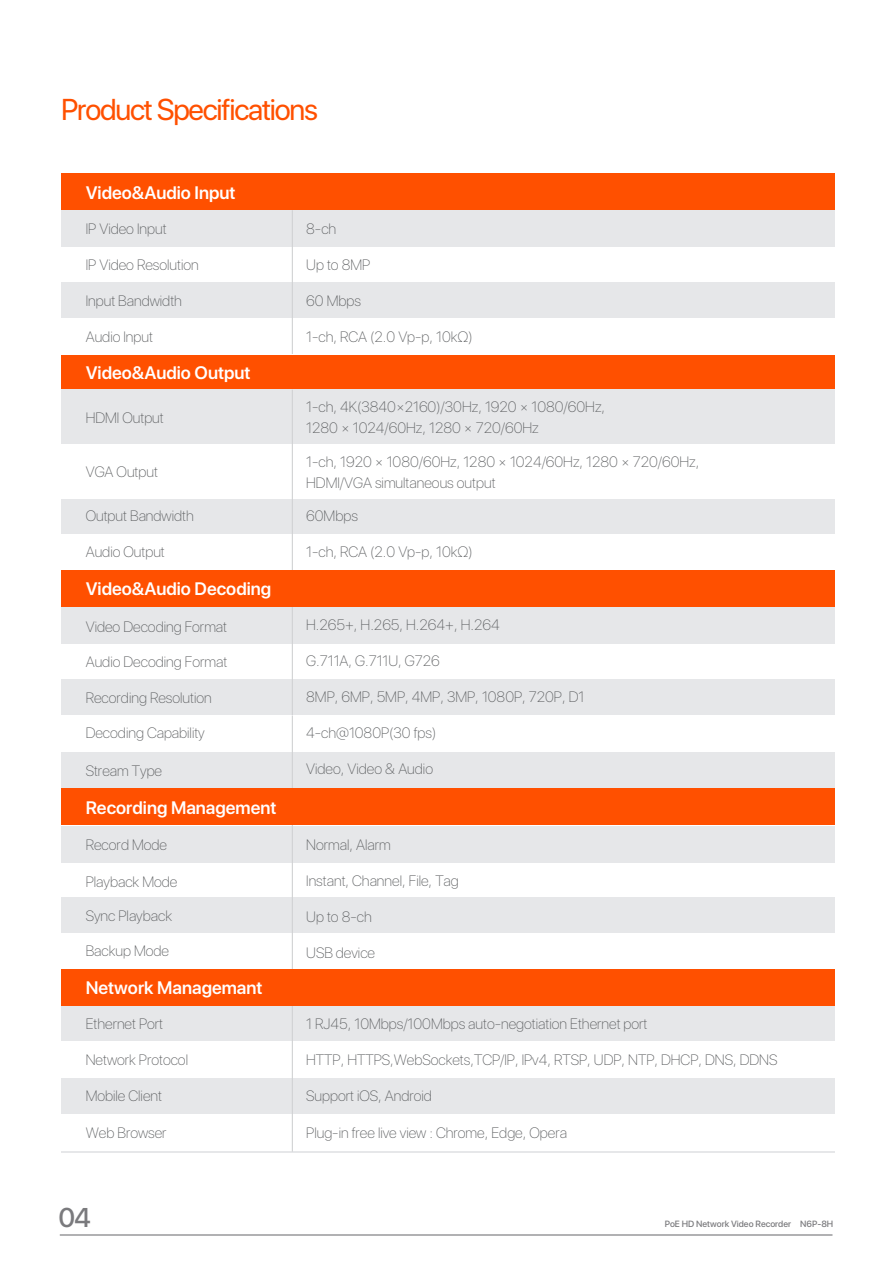
<style>
.page{position:relative;width:893px;height:1263px;background:#fff}
.page>*{position:absolute;margin:0;border:0;box-sizing:border-box;transform-origin:0 0}
.t1{font:30px "SF Pro Display";letter-spacing:-.04em;color:#ff5000}
.t2{font:500 27px "SF Pro Display";color:#7a7a7d}
.t3{font:600 18px "SF Pro Display";color:#fff}
.t4{font:100 15px/21px "SF Pro Display";color:#595b5d}
.t5{font:500 9px "SF Pro Display";color:#7a7a7d}
</style>
<div class="page">
<hr style="left:60px;top:1235px;width:772px;height:1px;background:#656568">
<div style="left:61px;top:174px;width:774px;height:36px;background:#ff5000"></div>
<div style="left:61px;top:354px;width:774px;height:36px;background:#ff5000"></div>
<div style="left:61px;top:282px;width:774px;height:37px;background:#e6e7e9"></div>
<div style="left:61px;top:607px;width:774px;height:37px;background:#e6e7e9"></div>
<div style="left:61px;top:390px;width:774px;height:54px;background:#e6e7e9"></div>
<div style="left:61px;top:498px;width:774px;height:36px;background:#e6e7e9"></div>
<div style="left:61px;top:680px;width:774px;height:36px;background:#e6e7e9"></div>
<div style="left:61px;top:752px;width:774px;height:37px;background:#e6e7e9"></div>
<div style="left:61px;top:318px;width:774px;height:36px;background:#fff"></div>
<div style="left:61px;top:210px;width:774px;height:36px;background:#e6e7e9"></div>
<div style="left:61px;top:826px;width:774px;height:36px;background:#e6e7e9"></div>
<div style="left:61px;top:897px;width:774px;height:36px;background:#e6e7e9"></div>
<div style="left:61px;top:1006px;width:774px;height:36px;background:#e6e7e9"></div>
<div style="left:61px;top:1078px;width:774px;height:37px;background:#e6e7e9"></div>
<hr style="left:61px;top:1151px;width:774px;height:2px;background:#e6e7e9">
<hr style="left:292px;top:210px;width:1px;height:144px;background:#d1d2d4">
<hr style="left:292px;top:390px;width:1px;height:325px;background:#d1d2d4">
<hr style="left:292px;top:716px;width:1px;height:435px;background:#d1d2d4">
<div style="left:61px;top:570px;width:774px;height:37px;background:#ff5000"></div>
<div style="left:61px;top:789px;width:774px;height:36px;background:#ff5000"></div>
<div style="left:61px;top:969px;width:774px;height:36px;background:#ff5000"></div>
<h1 class="t1" style="left:61px;top:86px;width:258px">Product Specifications</h1>
<p class="t3" style="left:86px;top:179px;width:151px">Video&amp;Audio Input</p>
<p class="t4" style="left:86px;top:219px;width:82px">IP Video Input</p>
<p class="t4" style="left:306px;top:219px;width:32px">8-ch</p>
<p class="t4" style="left:306px;top:255px;width:66px">Up to 8MP</p>
<p class="t4" style="left:306px;top:291px;width:56px">60 Mbps</p>
<p class="t4" style="left:306px;top:327px;width:168px">1-ch, RCA (2.0 Vp-p, 10kΩ)</p>
<p class="t4" style="left:86px;top:255px;width:115px">IP Video Resolution</p>
<p class="t4" style="left:86px;top:291px;width:98px">Input Bandwidth</p>
<p class="t4" style="left:86px;top:327px;width:69px">Audio Input</p>
<p class="t3" style="left:86px;top:360px;width:166px">Video&amp;Audio Output</p>
<p class="t4" style="left:86px;top:407px;width:80px">HDMI Output</p>
<p class="t4" style="left:306px;top:397px;width:300px">1-ch, 4K(3840×2160)/30Hz, 1920 × 1080/60Hz,<br>1280 × 1024/60Hz, 1280 × 720/60Hz</p>
<p class="t4" style="left:86px;top:461px;width:74px">VGA Output</p>
<p class="t4" style="left:306px;top:451px;width:395px">1-ch, 1920 × 1080/60Hz, 1280 × 1024/60Hz, 1280 × 720/60Hz,<br>HDMI/VGA simultaneous output</p>
<p class="t4" style="left:86px;top:505px;width:110px">Output Bandwidth</p>
<p class="t4" style="left:86px;top:542px;width:81px">Audio Output</p>
<p class="t4" style="left:306px;top:505px;width:53px">60Mbps</p>
<p class="t4" style="left:306px;top:542px;width:168px">1-ch, RCA (2.0 Vp-p, 10kΩ)</p>
<p class="t3" style="left:86px;top:576px;width:187px">Video&amp;Audio Decoding</p>
<p class="t4" style="left:86px;top:616px;width:143px">Video Decoding Format</p>
<p class="t4" style="left:86px;top:651px;width:143px">Audio Decoding Format</p>
<p class="t4" style="left:86px;top:687px;width:128px">Recording Resolution</p>
<p class="t4" style="left:86px;top:723px;width:121px">Decoding Capability</p>
<p class="t4" style="left:86px;top:761px;width:78px">Stream Type</p>
<p class="t3" style="left:86px;top:794px;width:192px">Recording Management</p>
<p class="t4" style="left:86px;top:835px;width:83px">Record Mode</p>
<p class="t4" style="left:86px;top:872px;width:93px">Playback Mode</p>
<p class="t4" style="left:86px;top:905px;width:88px">Sync Playback</p>
<p class="t4" style="left:86px;top:940px;width:85px">Backup Mode</p>
<p class="t3" style="left:86px;top:975px;width:178px">Network Managemant</p>
<p class="t4" style="left:306px;top:615px;width:195px">H.265+, H.265, H.264+, H.264</p>
<p class="t4" style="left:306px;top:651px;width:135px">G.711A, G.711U, G726</p>
<p class="t4" style="left:306px;top:687px;width:280px">8MP, 6MP, 5MP, 4MP, 3MP, 1080P, 720P, D1</p>
<p class="t4" style="left:306px;top:723px;width:132px">4-ch@1080P(30 fps)</p>
<p class="t4" style="left:306px;top:759px;width:128px">Video, Video &amp; Audio</p>
<p class="t4" style="left:306px;top:835px;width:86px">Normal, Alarm</p>
<p class="t4" style="left:306px;top:871px;width:154px">Instant, Channel, File, Tag</p>
<p class="t4" style="left:306px;top:907px;width:67px">Up to 8-ch</p>
<p class="t4" style="left:306px;top:943px;width:70px">USB device</p>
<p class="t4" style="left:86px;top:1013px;width:79px">Ethernet Port</p>
<p class="t4" style="left:306px;top:1013px;width:343px">1 RJ45, 10Mbps/100Mbps auto-negotiation Ethernet port</p>
<p class="t4" style="left:86px;top:1049px;width:104px">Network Protocol</p>
<p class="t4" style="left:306px;top:1049px;width:473px">HTTP, HTTPS,WebSockets,TCP/IP, IPv4, RTSP, UDP, NTP, DHCP, DNS, DDNS</p>
<p class="t4" style="left:86px;top:1086px;width:78px">Mobile Client</p>
<p class="t4" style="left:86px;top:1122px;width:82px">Web Browser</p>
<h2 class="t2" style="left:59px;top:1198px;width:34px">04</h2>
<p class="t4" style="left:306px;top:1086px;width:127px">Support iOS, Android</p>
<p class="t4" style="left:306px;top:1122px;width:262px">Plug-in free live view : Chrome, Edge, Opera</p>
<p class="t5" style="left:665px;top:1218px;width:170px">PoE HD Network Video Recorder N6P-8H</p>
</div>
